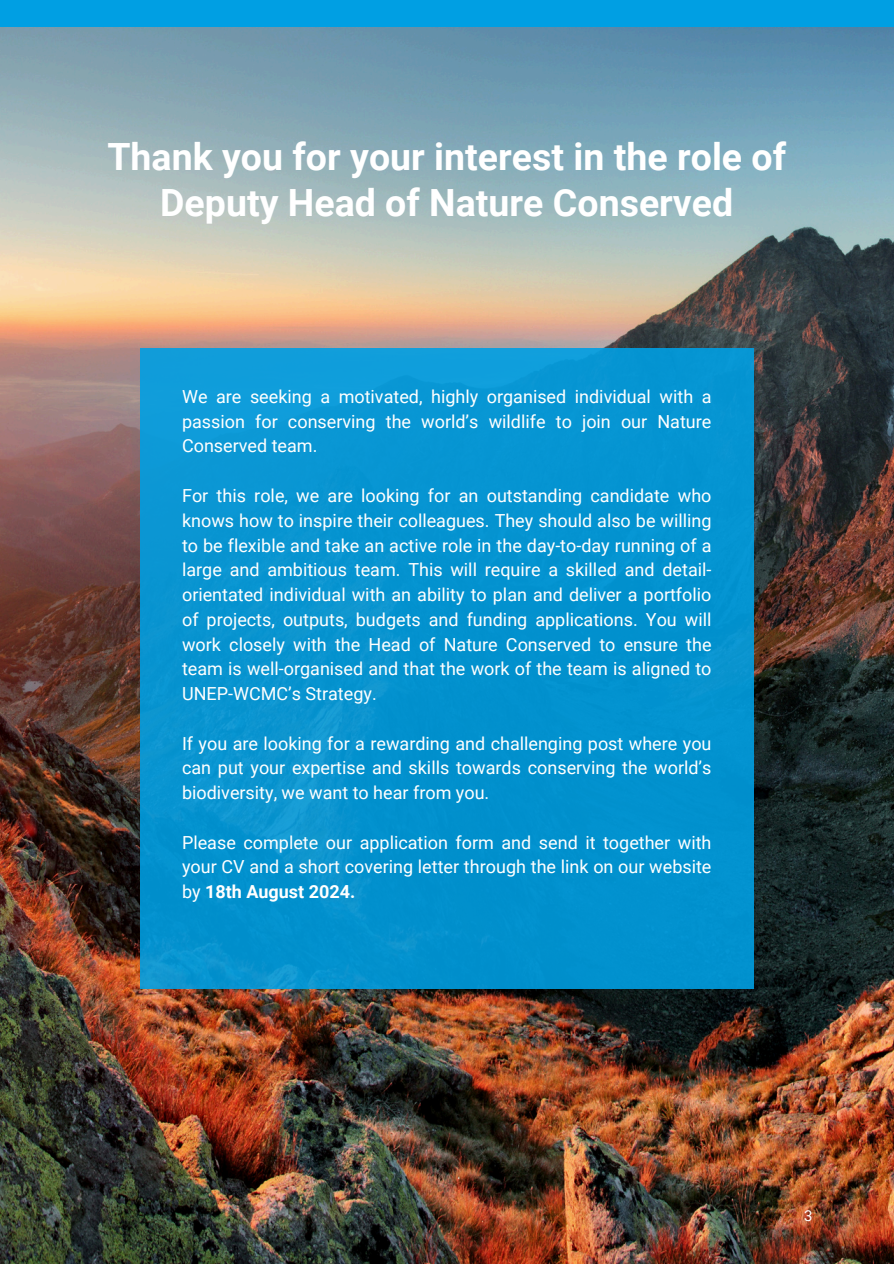
<style>
.page{position:relative;width:894px;height:1264px;background:#fff}
.page>*{position:absolute;margin:0;border:0;box-sizing:border-box;transform-origin:0 0}
.t1{font:700 37.5px/46.2px "Roboto";color:#fff;text-align:center}
.t2{font:18px/24.8px "Roboto";color:#fff;text-align:justify}
.t3{font:15px "Roboto";color:#fff}
.s1{font-weight:700}
</style>
<div class="page">
<img style="left:0;top:27px;width:893px;height:1236px">
<div style="left:0;top:0;width:893px;height:27px;background:#009fe3"></div>
<div style="left:140px;top:348px;width:613px;height:640px;background:#0493d0"></div>
<h1 class="t1" style="left:107px;top:134px;width:680px">Thank you for your interest in the role of<br>Deputy Head of Nature Conserved</h1>
<p class="t2" style="left:182px;top:384px;width:531px">We are seeking a motivated, highly organised individual with a passion for conserving the world’s wildlife to join our Nature Conserved team.</p>
<p class="t2" style="left:182px;top:483px;width:531px">For this role, we are looking for an outstanding candidate who knows how to inspire their colleagues. They should also be willing to be flexible and take an active role in the day-to-day running of a large and ambitious team. This will require a skilled and detail&shy;orientated individual with an ability to plan and deliver a portfolio of projects, outputs, budgets and funding applications. You will work closely with the Head of Nature Conserved to ensure the team is well-organised and that the work of the team is aligned to UNEP-WCMC’s Strategy.</p>
<p class="t2" style="left:182px;top:731px;width:531px">If you are looking for a rewarding and challenging post where you can put your expertise and skills towards conserving the world’s biodiversity, we want to hear from you.</p>
<p class="t2" style="left:182px;top:830px;width:530px">Please complete our application form and send it together with your CV and a short covering letter through the link on our website by <span class="s1">18th August 2024.</span></p>
<p class="t3" style="left:804px;top:1207px;width:10px">3</p>
</div>
